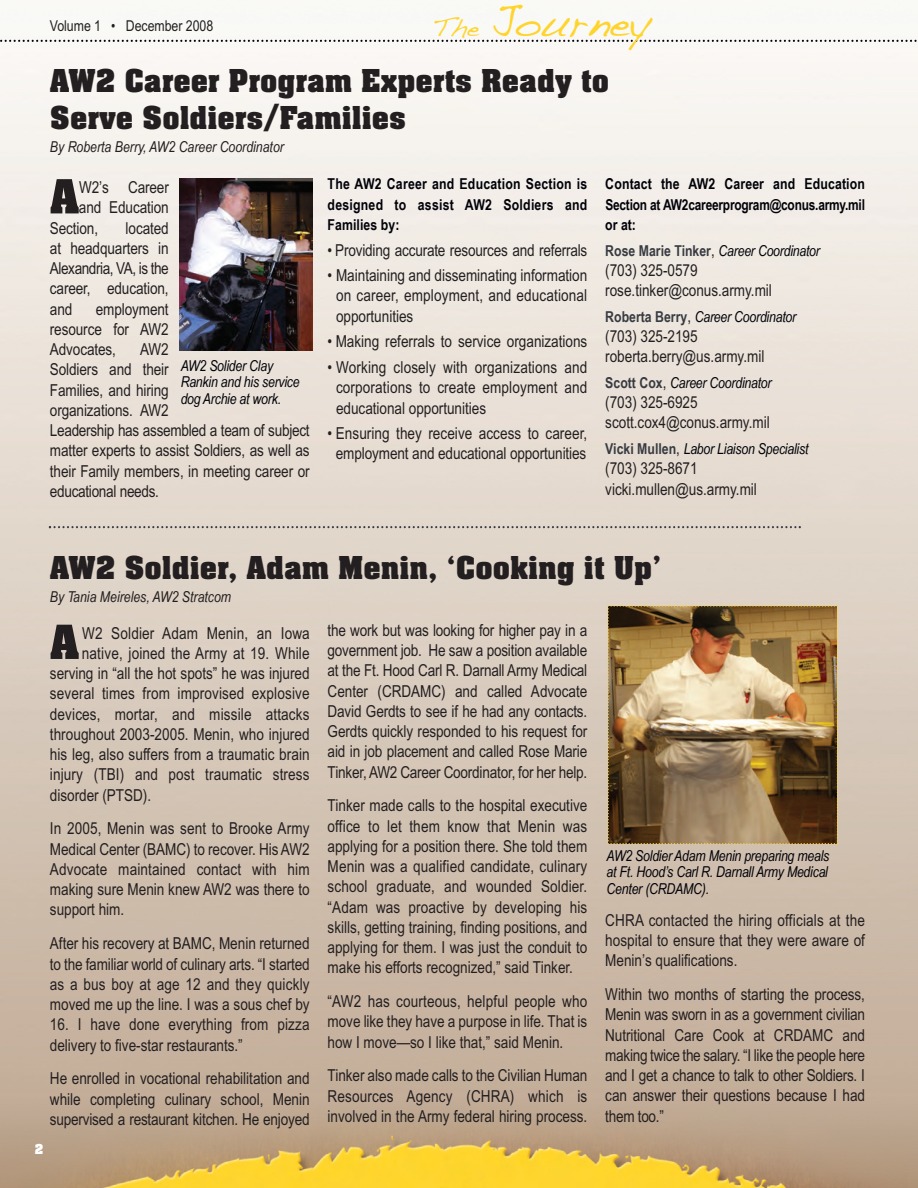
<style>
.page{position:relative;width:918px;height:1188px;background:#fff}
.page>*{position:absolute;margin:0;border:0;box-sizing:border-box;transform-origin:0 0}
.t1{font:51.45px "Aachen Bold Plain";color:#231f20}
.t2{font:42px "Handwriting Dakota";color:#ffd42c}
.t3{font:34.5px/37.5px "Aachen Bold Plain";color:#231f20}
.t4{font:16.5px/20.2px "Arial Narrow";color:#231f20;text-align:justify}
.t5{font:italic 15px/16.5px "Arial Narrow";letter-spacing:-.015em;color:#010209;text-align:justify}
.t6{font:700 15px/20.2px "Arial Narrow";letter-spacing:.005em;color:#010209;text-align:justify}
.t7{font:italic 15px "Arial Narrow";color:#231f20}
.t8{font:15px "Arial Narrow";color:#231f20}
.t9{font:15px "Aachen Bold Plain";color:#fff}
.s1{font-size:25.5px}
.s2{font-weight:700;font-style:normal;color:#383b42}
.s3{font-style:normal;font-size:16.5px;color:#231f20}
</style>
<div class="page">
<img style="left:0;top:0;width:918px;height:1188px">
<svg style="left:0;top:40px;width:918px;height:2px"></svg>
<img style="left:607px;top:605px;width:231px;height:239px">
<svg style="left:49px;top:526px;width:752px;height:2px;background:#a29c97"></svg>
<img style="left:179px;top:178px;width:133px;height:173px">
<p class="t8" style="left:50px;top:20px;width:165px">Volume 1 • December 2008</p>
<h2 class="t2" style="left:433px;top:-9px;width:219px"><span class="s1">The</span> Journey</h2>
<h3 class="t3" style="left:50px;top:65px;width:561px">AW2 Career Program Experts Ready to<br>Serve Soldiers/Families</h3>
<p class="t7" style="left:50px;top:138px;width:236px">By Roberta Berry, AW2 Career Coordinator</p>
<h1 class="t1" style="left:50px;top:179px;width:31px">A</h1>
<p class="t4" style="left:79px;top:179px;width:91px">W2’s Career</p>
<p class="t4" style="left:79px;top:199px;width:91px">and Education</p>
<p class="t4" style="left:50px;top:219px;width:50px">Section,</p>
<p class="t4" style="left:50px;top:219px;width:120px;text-indent:76px">located at headquarters in Alexandria, VA, is the career, education, and</p>
<p class="t4" style="left:50px;top:300px;width:120px;text-indent:46px">employment resource for AW2<br>Advocates,</p>
<p class="t4" style="left:50px;top:341px;width:261px;text-align:left;text-indent:90px">AW2<br>Soldiers and their<br>Families, and hiring<br>organizations. AW2<br>Leadership has assembled a team of subject matter experts to assist Soldiers, as well as their Family members, in meeting career or educational needs.</p>
<p class="t5" style="left:181px;top:357px;width:121px;text-align:left">AW2 Solider Clay<br>Rankin and his service dog Archie at work.</p>
<p class="t6" style="left:328px;top:174px;width:261px">The AW2 Career and Education Section is designed to assist AW2 Soldiers and Families by:</p>
<p class="t4" style="left:328px;top:241px;width:261px">• Providing accurate resources and referrals</p>
<p class="t4" style="left:336px;top:267px;width:253px;text-indent:-8px">• Maintaining and disseminating information on career, employment, and educational opportunities</p>
<p class="t4" style="left:328px;top:333px;width:261px">• Making referrals to service organizations</p>
<p class="t4" style="left:336px;top:359px;width:253px;text-indent:-8px">• Working closely with organizations and corporations to create employment and educational opportunities</p>
<p class="t4" style="left:328px;top:425px;width:261px;text-align:center">• Ensuring they receive access to career, employment and educational opportunities</p>
<p class="t6" style="left:605px;top:174px;width:261px">Contact the AW2 Career and Education Section at AW2careerprogram@conus.army.mil or at:</p>
<p class="t5" style="left:605px;top:242px;width:216px"><span class="s2">Rose Marie Tinker</span><span class="s3">,</span> Career Coordinator</p>
<p class="t4" style="left:605px;top:261px;width:168px">(703) 325-0579 rose.tinker@conus.army.mil</p>
<p class="t5" style="left:605px;top:308px;width:192px"><span class="s2">Roberta Berry</span><span class="s3">,</span> Career Coordinator</p>
<p class="t4" style="left:605px;top:328px;width:161px">(703) 325-2195 roberta.berry@us.army.mil</p>
<p class="t5" style="left:605px;top:374px;width:168px"><span class="s2">Scott Cox</span><span class="s3">,</span> Career Coordinator</p>
<p class="t4" style="left:605px;top:394px;width:166px">(703) 325-6925 scott.cox4@conus.army.mil</p>
<p class="t5" style="left:605px;top:440px;width:205px"><span class="s2">Vicki Mullen</span><span class="s3">,</span> Labor Liaison Specialist</p>
<p class="t4" style="left:605px;top:460px;width:153px">(703) 325-8671 vicki.mullen@us.army.mil</p>
<h3 class="t3" style="left:50px;top:552px;width:613px">AW2 Soldier, Adam Menin, ‘Cooking it Up’</h3>
<p class="t7" style="left:50px;top:588px;width:183px">By Tania Meireles, AW2 Stratcom</p>
<h1 class="t1" style="left:50px;top:625px;width:31px">A</h1>
<p class="t4" style="left:82px;top:624px;width:229px">W2 Soldier Adam Menin, an Iowa</p>
<p class="t4" style="left:82px;top:645px;width:229px">native, joined the Army at 19. While</p>
<p class="t4" style="left:50px;top:665px;width:261px">serving in “all the hot spots” he was injured</p>
<p class="t4" style="left:50px;top:685px;width:261px">several times from improvised explosive</p>
<p class="t4" style="left:50px;top:705px;width:261px">devices, mortar, and missile attacks</p>
<p class="t4" style="left:50px;top:726px;width:261px">throughout 2003-2005. Menin, who injured</p>
<p class="t4" style="left:50px;top:746px;width:261px">his leg, also suffers from a traumatic brain</p>
<p class="t4" style="left:50px;top:766px;width:261px">injury (TBI) and post traumatic stress</p>
<p class="t4" style="left:50px;top:786px;width:103px">disorder (PTSD).</p>
<p class="t4" style="left:50px;top:820px;width:261px">In 2005, Menin was sent to Brooke Army Medical Center (BAMC) to recover. His AW2<br>Advocate maintained contact with him making sure Menin knew AW2 was there to support him.</p>
<p class="t4" style="left:50px;top:935px;width:261px">After his recovery at BAMC, Menin returned to the familiar world of culinary arts. “I started as a bus boy at age 12 and they quickly moved me up the line. I was a sous chef by</p>
<p class="t4" style="left:50px;top:1016px;width:261px">16. I have done everything from pizza delivery to five-star restaurants.”</p>
<p class="t4" style="left:50px;top:1070px;width:261px">He enrolled in vocational rehabilitation and while completing culinary school, Menin supervised a restaurant kitchen. He enjoyed</p>
<p class="t9" style="left:35px;top:1144px;width:10px">2</p>
<p class="t4" style="left:328px;top:621px;width:261px">the work but was looking for higher pay in a government job. He saw a position available at the Ft. Hood Carl R. Darnall Army Medical Center (CRDAMC) and called Advocate David Gerdts to see if he had any contacts.<br>Gerdts quickly responded to his request for aid in job placement and called Rose Marie Tinker,AW2 Career Coordinator, for her help.</p>
<p class="t4" style="left:328px;top:797px;width:261px">Tinker made calls to the hospital executive office to let them know that Menin was applying for a position there. She told them Menin was a qualified candidate, culinary school graduate, and wounded Soldier. “Adam was proactive by developing his skills, getting training, finding positions, and applying for them. I was just the conduit to make his efforts recognized,” said Tinker.</p>
<p class="t4" style="left:328px;top:993px;width:261px">“AW2 has courteous, helpful people who move like they have a purpose in life. That is how I move—so I like that,” said Menin.</p>
<p class="t4" style="left:328px;top:1067px;width:261px">Tinker also made calls to the Civilian Human Resources Agency (CHRA) which is involved in the Army federal hiring process.</p>
<p class="t5" style="left:607px;top:847px;width:224px">AW2 Soldier Adam Menin preparing meals at Ft. Hood’s Carl R. Darnall Army Medical Center (CRDAMC).</p>
<p class="t4" style="left:605px;top:911px;width:261px">CHRA contacted the hiring officials at the hospital to ensure that they were aware of Menin’s qualifications.</p>
<p class="t4" style="left:605px;top:986px;width:261px">Within two months of starting the process, Menin was sworn in as a government civilian Nutritional Care Cook at CRDAMC and making twice the salary. “I like the people here and I get a chance to talk to other Soldiers. I can answer their questions because I had them too.”</p>
</div>
